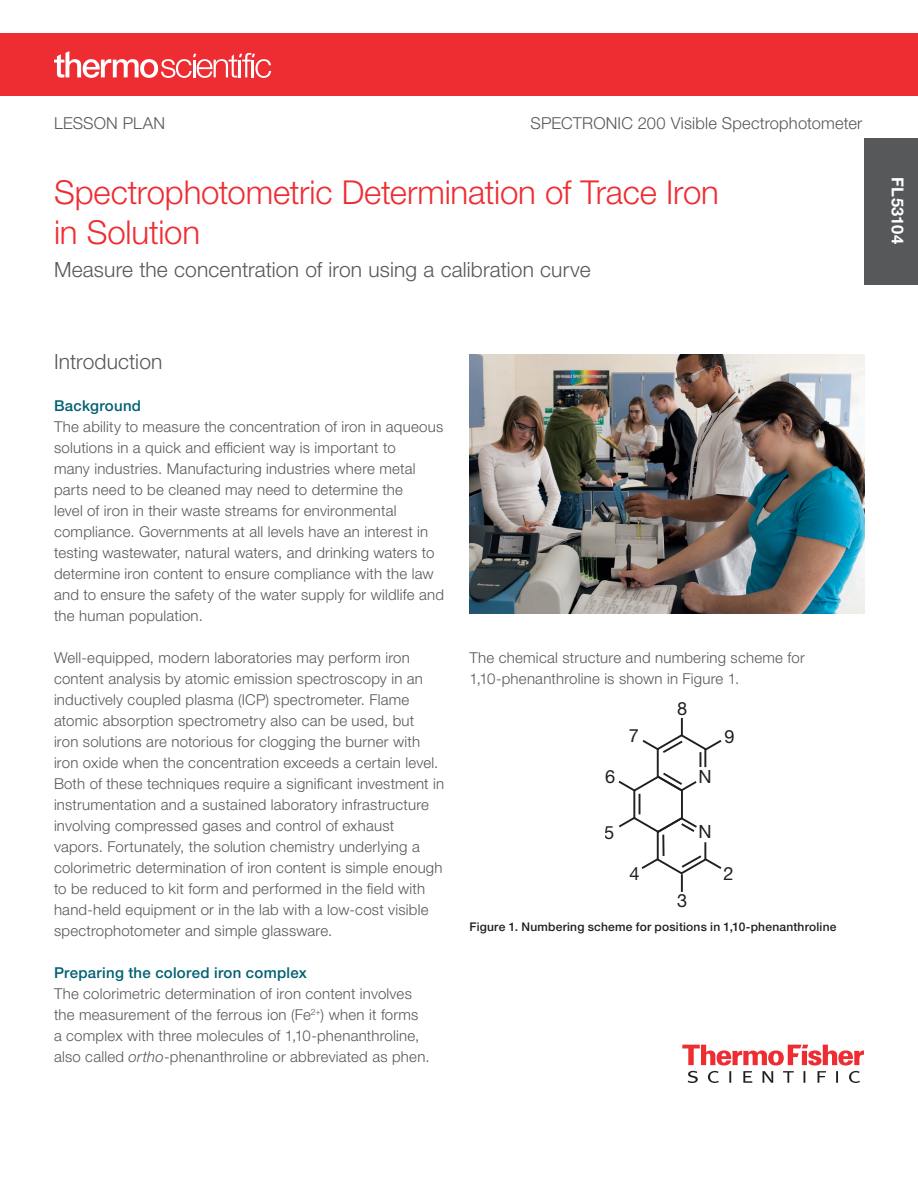
<style>
.page{position:relative;width:918px;height:1188px;background:#fff}
.page>*{position:absolute;margin:0;border:0;box-sizing:border-box;transform-origin:0 0}
.Subhead_Main{font:300 33px/40.5px "Helvetica Neue LTW1 G";letter-spacing:-.005em;color:#ee2d33}
.Secondary_Header{font:300 21px "Helvetica Neue LTW1 G";letter-spacing:.005em;color:#57585a}
.t1{font:18.3px "Helvetica Neue LTW1 G";color:#231f20}
.Technical_Eyebrow{font:300 16.5px "Helvetica Neue LTW1 G";letter-spacing:.01em;color:#57585a}
.Technical_Eyebrow-2{font:700 16.5px "Helvetica Neue LTW1 G";letter-spacing:.02em;color:#fff}
.Body_Copy{font:300 15px/21px "Helvetica Neue LTW1 G";letter-spacing:.015em;color:#57585a}
.Content_Subhead{font:500 15px "Helvetica Neue LTW1 G";letter-spacing:.02em;color:#006072}
.Figure_Caption{font:500 12px "Helvetica Neue LTW1 G";letter-spacing:.02em;color:#231f20}
.s1{font-style:italic}
</style>
<div class="page">
<svg style="left:682px;top:1045px;width:182px;height:38px"></svg>
<img style="left:469px;top:354px;width:395px;height:259px">
<div style="left:864px;top:138px;width:54px;height:147px;background:#57585a"></div>
<svg style="left:618px;top:718px;width:104px;height:174px"></svg>
<div style="left:0;top:33px;width:918px;height:63px;background:#ee2d33"></div>
<svg style="left:54px;top:51px;width:217px;height:27px"></svg>
<p class="Technical_Eyebrow" style="left:54px;top:113px;width:113px">LESSON PLAN</p>
<p class="Technical_Eyebrow" style="left:531px;top:113px;width:333px">SPECTRONIC 200 Visible Spectrophotometer</p>
<p class="Subhead_Main" style="left:54px;top:171px;width:666px">Spectrophotometric Determination of Trace Iron in Solution</p>
<p class="Secondary_Header" style="left:54px;top:257px;width:538px">Measure the concentration of iron using a calibration curve</p>
<p class="Technical_Eyebrow-2" style="left:908px;top:177px;width:68px;rotate:90deg">FL53104</p>
<p class="Secondary_Header" style="left:54px;top:349px;width:110px">Introduction</p>
<p class="Content_Subhead" style="left:54px;top:397px;width:89px">Background</p>
<p class="Body_Copy" style="left:54px;top:416px;width:392px">The ability to measure the concentration of iron in aqueous solutions in a quick and efficient way is important to<br>many industries. Manufacturing industries where metal parts need to be cleaned may need to determine the<br>level of iron in their waste streams for environmental compliance. Governments at all levels have an interest in testing wastewater, natural waters, and drinking waters to determine iron content to ensure compliance with the law and to ensure the safety of the water supply for wildlife and the human population.</p>
<p class="Body_Copy" style="left:54px;top:647px;width:392px">Well-equipped, modern laboratories may perform iron content analysis by atomic emission spectroscopy in an inductively coupled plasma (ICP) spectrometer. Flame atomic absorption spectrometry also can be used, but<br>iron solutions are notorious for clogging the burner with iron oxide when the concentration exceeds a certain level.<br>Both of these techniques require a significant investment in instrumentation and a sustained laboratory infrastructure involving compressed gases and control of exhaust vapors. Fortunately, the solution chemistry underlying a colorimetric determination of iron content is simple enough to be reduced to kit form and performed in the field with hand-held equipment or in the lab with a low-cost visible spectrophotometer and simple glassware.</p>
<p class="Content_Subhead" style="left:54px;top:964px;width:254px">Preparing the colored iron complex</p>
<p class="Body_Copy" style="left:54px;top:983px;width:377px">The colorimetric determination of iron content involves the measurement of the ferrous ion (Fe<sup>2+</sup>) when it forms a complex with three molecules of 1,10-phenanthroline, also called <span class="s1">ortho</span>-phenanthroline or abbreviated as phen.</p>
<p class="Body_Copy" style="left:470px;top:647px;width:337px">The chemical structure and numbering scheme for<br>1,10-phenanthroline is shown in Figure 1.</p>
<p class="t1" style="left:605px;top:765px;width:12px">6</p>
<p class="t1" style="left:629px;top:725px;width:12px">7</p>
<p class="t1" style="left:605px;top:821px;width:12px">5</p>
<p class="t1" style="left:629px;top:862px;width:12px">4</p>
<p class="t1" style="left:677px;top:697px;width:12px">8</p>
<p class="t1" style="left:699px;top:765px;width:15px">N</p>
<p class="t1" style="left:725px;top:725px;width:12px">9</p>
<p class="t1" style="left:699px;top:820px;width:15px">N</p>
<p class="t1" style="left:677px;top:890px;width:12px">3</p>
<p class="t1" style="left:724px;top:862px;width:12px">2</p>
<p class="Figure_Caption" style="left:469px;top:919px;width:368px">Figure 1. Numbering scheme for positions in 1,10-phenanthroline</p>
</div>
